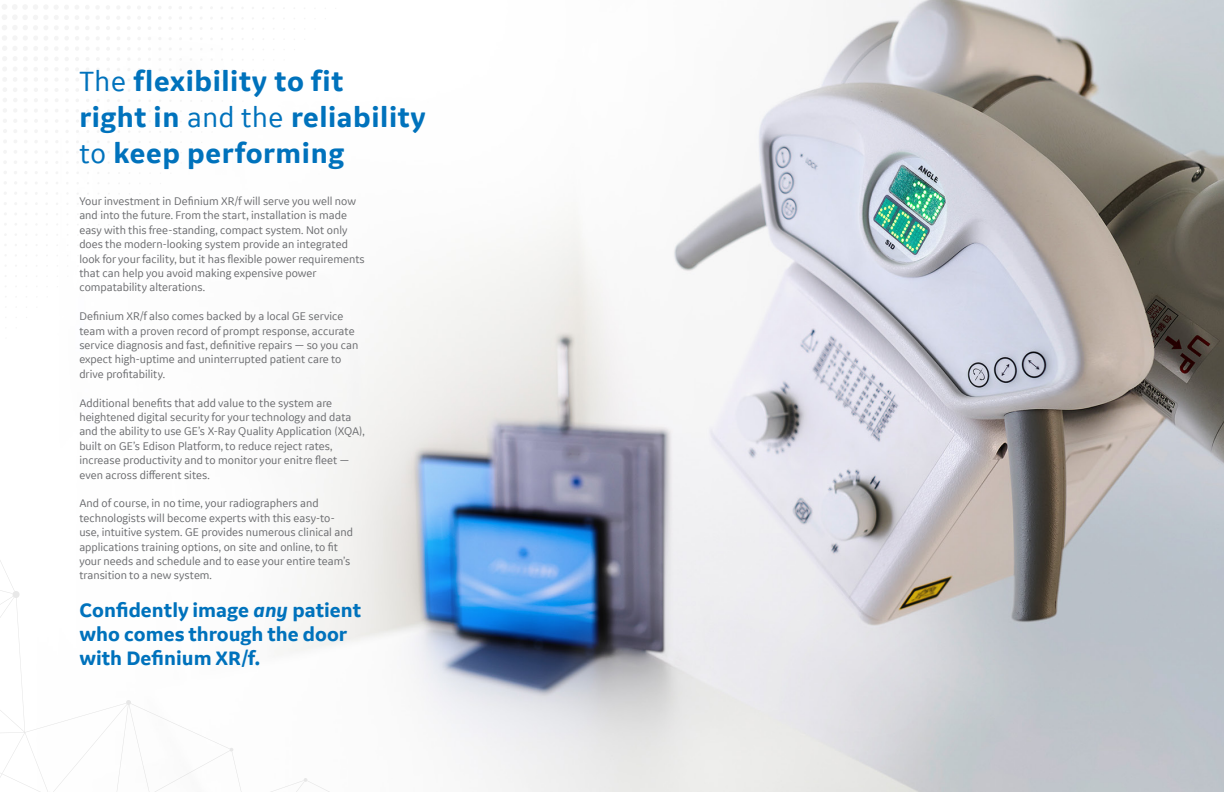
<style>
.page{position:relative;width:1224px;height:792px;background:#fff}
.page>*{position:absolute;margin:0;border:0;box-sizing:border-box;transform-origin:0 0}
.t1{font:700 30px/36px "GE Inspira Sans";letter-spacing:.02em;color:#0072bc}
.t2{font:700 21px/24px "GE Inspira Sans";color:#0072bc}
.t3{font:12px/14.4px "GE Inspira Sans";color:#6c6d70}
.s1{font-weight:400}
.s2{font-style:italic}
</style>
<div class="page">
<img style="left:275px;top:0;width:949px;height:792px">
<svg style="left:305px;top:778px;width:76px;height:14px"></svg>
<svg style="left:0;top:560px;width:110px;height:232px"></svg>
<svg style="left:110px;top:700px;width:195px;height:92px"></svg>
<svg style="left:117px;top:6px;width:13px;height:3px"></svg>
<svg style="left:96px;top:6px;width:14px;height:13px"></svg>
<svg style="left:65px;top:5px;width:24px;height:25px"></svg>
<svg style="left:75px;top:36px;width:24px;height:14px"></svg>
<svg style="left:65px;top:36px;width:3px;height:14px"></svg>
<svg style="left:33px;top:5px;width:25px;height:25px"></svg>
<svg style="left:44px;top:67px;width:14px;height:4px"></svg>
<svg style="left:34px;top:36px;width:24px;height:25px"></svg>
<svg style="left:45px;top:88px;width:13px;height:4px"></svg>
<svg style="left:14px;top:98px;width:13px;height:4px"></svg>
<svg style="left:2px;top:4px;width:25px;height:88px"></svg>
<svg style="left:14px;top:119px;width:13px;height:3px"></svg>
<svg style="left:14px;top:109px;width:13px;height:3px"></svg>
<svg style="left:3px;top:98px;width:4px;height:4px"></svg>
<p class="t1" style="left:79px;top:62px;width:265px"><span class="s1">The</span> flexibility to fit</p>
<p class="t1" style="left:79px;top:98px;width:348px">right in <span class="s1">and the</span> reliability <span class="s1">to</span> keep performing</p>
<p class="t3" style="left:79px;top:194px;width:287px">Your investment in Definium XR/f will serve you well now and into the future. From the start, installation is made easy with this free-standing, compact system. Not only does the modern-looking system provide an integrated look for your facility, but it has flexible power requirements that can help you avoid making expensive power compatability alterations.</p>
<p class="t3" style="left:79px;top:309px;width:281px">Definium XR/f also comes backed by a local GE service team with a proven record of prompt response, accurate service diagnosis and fast, definitive repairs — so you can expect high-uptime and uninterrupted patient care to drive profitability.</p>
<p class="t3" style="left:79px;top:395px;width:287px">Additional benefits that add value to the system are heightened digital security for your technology and data and the ability to use GE’s X-Ray Quality Application (XQA), built on GE’s Edison Platform, to reduce reject rates, increase productivity and to monitor your enitre fleet — even across different sites.</p>
<p class="t3" style="left:79px;top:496px;width:275px">And of course, in no time, your radiographers and technologists will become experts with this easy-to&shy;use, intuitive system. GE provides numerous clinical and applications training options, on site and online, to fit your needs and schedule and to ease your entire team’s transition to a new system.</p>
<p class="t2" style="left:79px;top:598px;width:283px">Confidently image <span class="s2">any</span> patient who comes through the door with Definium XR/f.</p>
</div>
